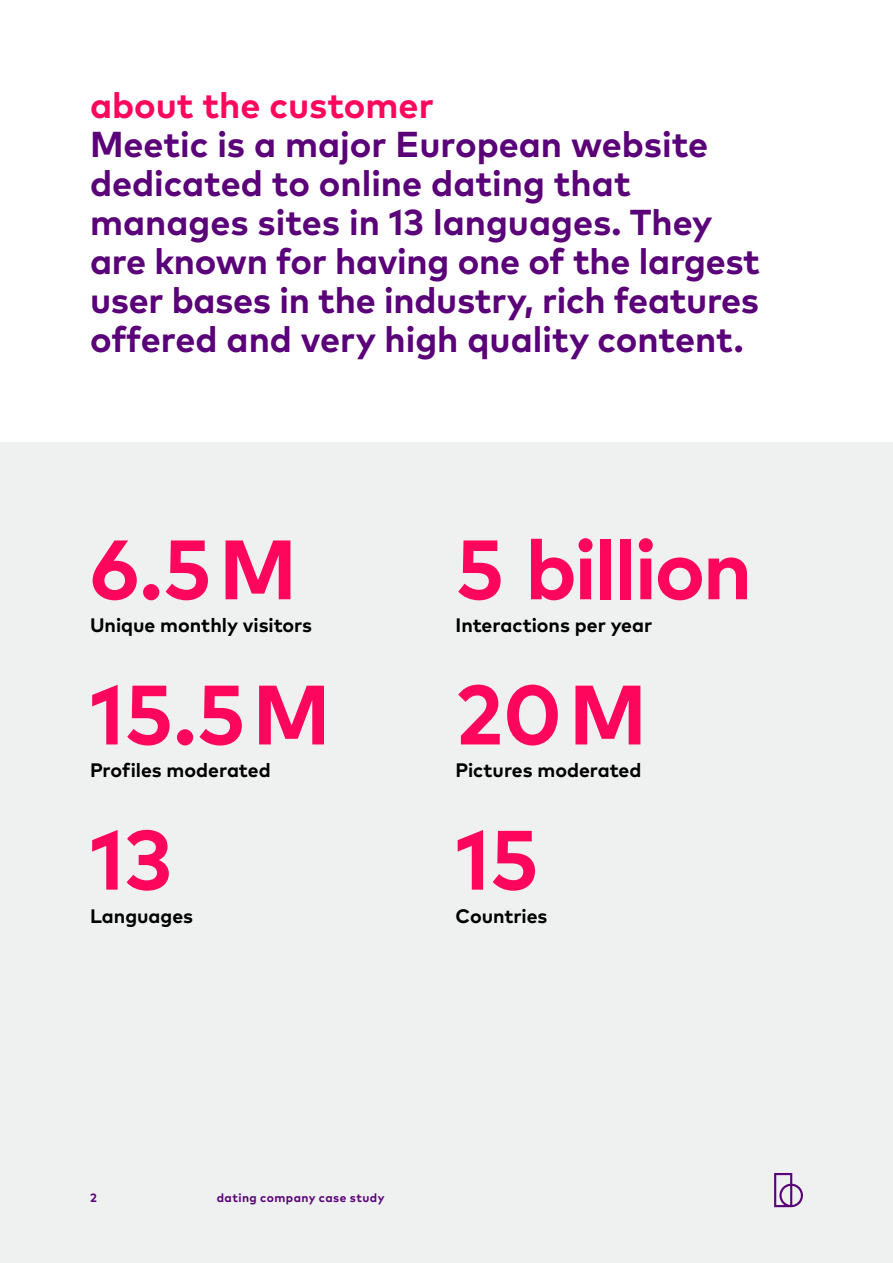
<style>
.page{position:relative;width:893px;height:1263px;background:#fff}
.page>*{position:absolute;margin:0;border:0;box-sizing:border-box;transform-origin:0 0}
.t1{font:700 84px "Mark Pro";color:#fe065b}
.t2{font:700 84px "Mark Pro";letter-spacing:-.03em;color:#fe065b}
.t3{font:700 36px/39px "Mark Pro";color:#5a0078}
.t4{font:700 36px "Mark Pro";color:#fe065b}
.t5{font:700 19.5px "Mark Pro";color:#000}
.t6{font:700 12px "Mark Pro";letter-spacing:.035em;color:#5a0078}
</style>
<div class="page">
<div style="left:0;top:443px;width:893px;height:820px;background:#eff0f0"></div>
<svg style="left:774px;top:1173px;width:29px;height:34px"></svg>
<p class="t4" style="left:90px;top:78px;width:345px">about the customer</p>
<p class="t3" style="left:90px;top:122px;width:672px">Meetic is a major European website dedicated to online dating that manages sites in 13 languages. They are known for having one of the largest user bases in the industry, rich features offered and very high quality content.</p>
<h1 class="t1" style="left:90px;top:506px;width:209px">6.5M</h1>
<p class="t5" style="left:90px;top:610px;width:224px">Unique monthly visitors</p>
<h1 class="t1" style="left:90px;top:651px;width:242px">15.5M</h1>
<p class="t5" style="left:90px;top:756px;width:182px">Profiles moderated</p>
<h1 class="t1" style="left:90px;top:796px;width:84px">13</h1>
<p class="t5" style="left:90px;top:901px;width:105px">Languages</p>
<h1 class="t2" style="left:455px;top:506px;width:298px">5 billion</h1>
<p class="t5" style="left:455px;top:610px;width:198px">Interactions per year</p>
<h1 class="t1" style="left:455px;top:651px;width:193px">20M</h1>
<p class="t5" style="left:455px;top:756px;width:187px">Pictures moderated</p>
<h1 class="t1" style="left:455px;top:796px;width:85px">15</h1>
<p class="t5" style="left:455px;top:901px;width:93px">Countries</p>
<p class="t6" style="left:90px;top:1188px;width:8px">2</p>
<p class="t6" style="left:217px;top:1188px;width:169px">dating company case study</p>
</div>
